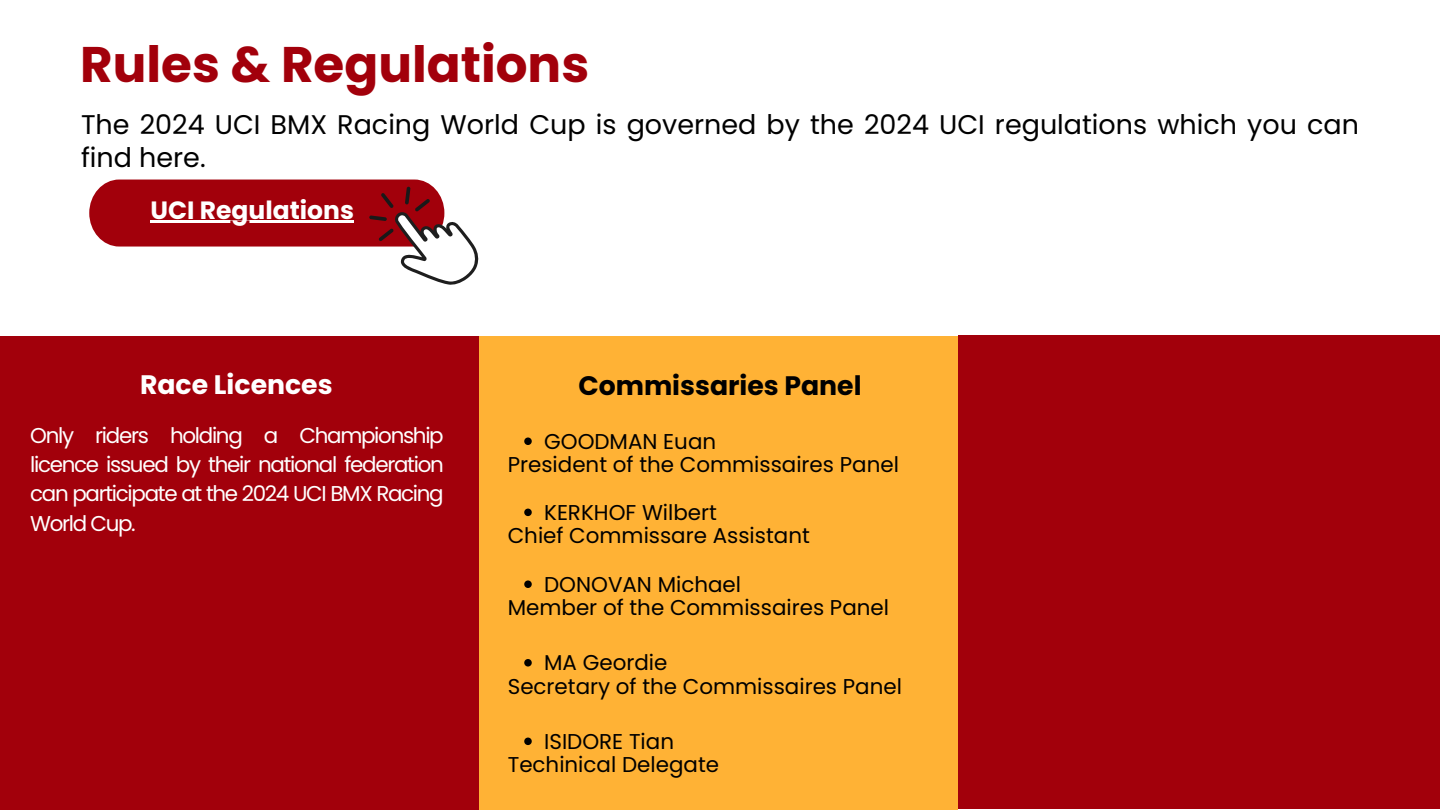
<style>
.page{position:relative;width:1440px;height:810px;background:#fff}
.page>*{position:absolute;margin:0;border:0;box-sizing:border-box;transform-origin:0 0}
.t1{font:700 50px "Poppins";color:#a2000b}
.t2{font:27px/32.2px "Poppins";color:#000}
.t3{font:700 26.7px "Poppins";color:#000}
.t4{font:700 26.7px "Poppins";color:#fff}
.t5{font:700 25px "Poppins";color:#fff}
.t6{font:21.4px/23.2px "Poppins";color:#000}
.t7{font:21.4px/29.2px "Poppins";letter-spacing:-.06em;color:#fff;text-align:justify}
</style>
<div class="page">
<div style="left:0;top:337px;width:479px;height:473px;background:#a2000b"></div>
<div style="left:958px;top:335px;width:482px;height:473px;background:#a2000b"></div>
<div style="left:479px;top:337px;width:479px;height:473px;background:#ffb235"></div>
<svg style="left:524px;top:438px;width:8px;height:7px"></svg>
<svg style="left:524px;top:509px;width:8px;height:7px"></svg>
<svg style="left:524px;top:580px;width:8px;height:8px"></svg>
<svg style="left:524px;top:659px;width:8px;height:8px"></svg>
<svg style="left:524px;top:738px;width:8px;height:7px"></svg>
<svg style="left:89px;top:180px;width:390px;height:105px"></svg>
<hr style="left:151px;top:221px;width:203px;height:2px;background:#fff">
<h1 class="t1" style="left:80px;top:30px;width:511px">Rules &amp; Regulations</h1>
<p class="t2" style="left:81px;top:109px;width:1279px">The 2024 UCI BMX Racing World Cup is governed by the 2024 UCI regulations which you can find here.</p>
<p class="t5" style="left:151px;top:193px;width:205px">UCI Regulations</p>
<p class="t4" style="left:140px;top:366px;width:194px">Race Licences</p>
<p class="t3" style="left:578px;top:367px;width:285px">Commissaries Panel</p>
<p class="t6" style="left:508px;top:430px;width:393px;text-indent:36px">GOODMAN Euan<br>President of the Commissaires Panel</p>
<p class="t7" style="left:30px;top:421px;width:415px">Only riders holding a Championship licence issued by their national federation can participate at the 2024 UCI BMX Racing World Cup.</p>
<p class="t6" style="left:508px;top:501px;width:304px;text-indent:36px">KERKHOF Wilbert<br>Chief Commissare Assistant</p>
<p class="t6" style="left:508px;top:573px;width:383px;text-indent:36px">DONOVAN Michael<br>Member of the Commissaires Panel</p>
<p class="t6" style="left:508px;top:651px;width:396px;text-indent:36px">MA Geordie<br>Secretary of the Commissaires Panel</p>
<p class="t6" style="left:508px;top:730px;width:213px;text-align:center">ISIDORE Tian<br>Techinical Delegate</p>
</div>
